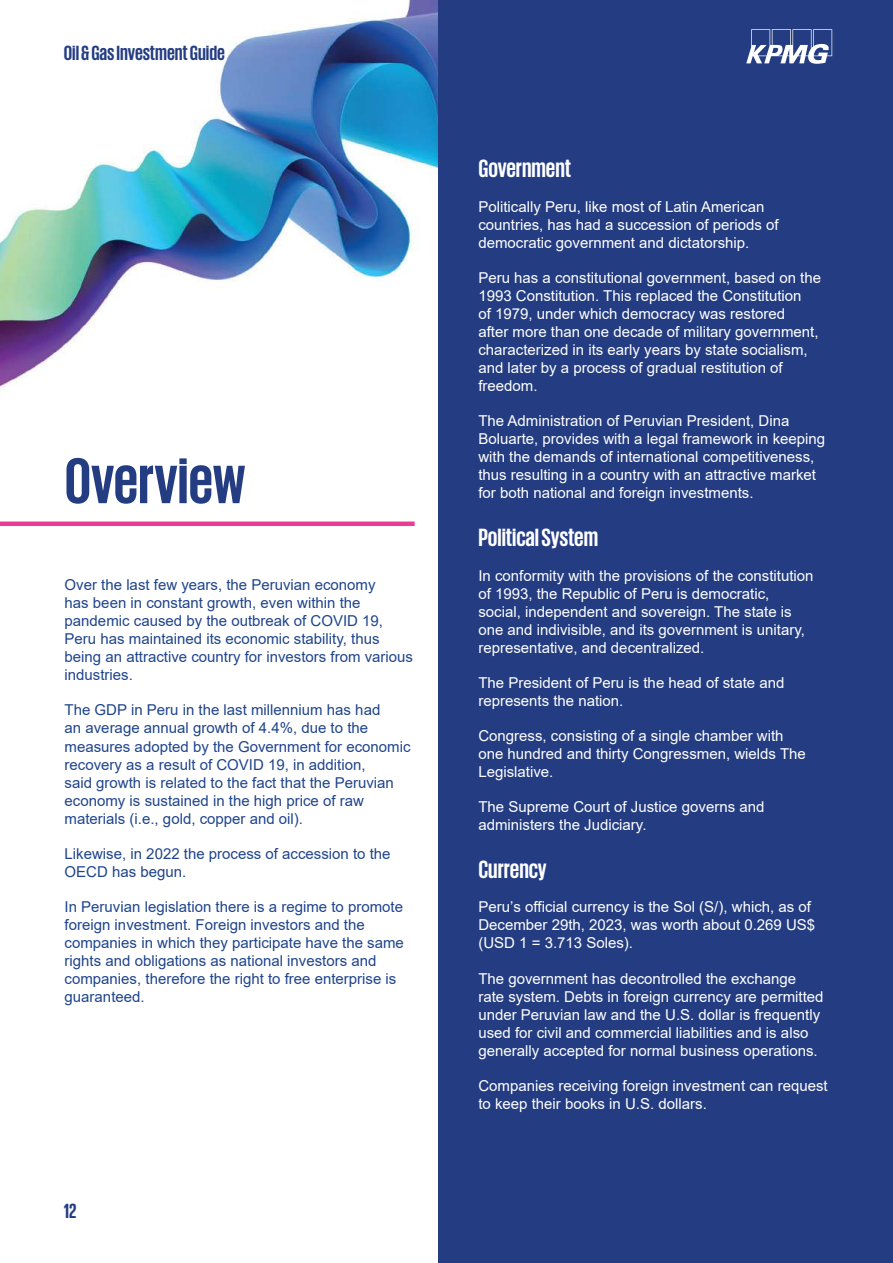
<style>
.page{position:relative;width:893px;height:1263px;background:#fff}
.page>*{position:absolute;margin:0;border:0;box-sizing:border-box;transform-origin:0 0}
.t1{font:700 66px "KPMG";color:#243d82}
.t2{font:700 25.5px "KPMG";color:#fff}
.t3{font:700 21px "KPMG";color:#243d82}
.t4{font:15px/18px "Arial";color:#fff}
.t5{font:15px/18px "Arial";color:#1f448c}
</style>
<div class="page">
<img style="left:0;top:0;width:439px;height:1263px">
<div style="left:439px;top:0;width:454px;height:1263px;background:#243d82"></div>
<div style="left:0;top:521px;width:415px;height:5px;background:#eb3c94"></div>
<svg style="left:746px;top:29px;width:86px;height:35px"></svg>
<h3 class="t3" style="left:64px;top:42px;width:163px">Oil &amp; Gas Investment Guide</h3>
<h1 class="t1" style="left:65px;top:448px;width:182px">Overview</h1>
<p class="t5" style="left:65px;top:576px;width:350px">Over the last few years, the Peruvian economy<br>has been in constant growth, even within the pandemic caused by the outbreak of COVID 19, Peru has maintained its economic stability, thus being an attractive country for investors from various industries.</p>
<p class="t5" style="left:65px;top:701px;width:347px">The GDP in Peru in the last millennium has had<br>an average annual growth of 4.4%, due to the measures adopted by the Government for economic recovery as a result of COVID 19, in addition,<br>said growth is related to the fact that the Peruvian economy is sustained in the high price of raw materials (i.e., gold, copper and oil).</p>
<p class="t5" style="left:65px;top:844px;width:327px">Likewise, in 2022 the process of accession to the<br>OECD has begun.</p>
<p class="t5" style="left:65px;top:897px;width:341px">In Peruvian legislation there is a regime to promote foreign investment. Foreign investors and the companies in which they participate have the same rights and obligations as national investors and companies, therefore the right to free enterprise is guaranteed.</p>
<h3 class="t3" style="left:64px;top:1201px;width:14px">12</h3>
<h2 class="t2" style="left:478px;top:156px;width:94px">Government</h2>
<p class="t4" style="left:478px;top:198px;width:302px">Politically Peru, like most of Latin American countries, has had a succession of periods of democratic government and dictatorship.</p>
<p class="t4" style="left:478px;top:269px;width:344px">Peru has a constitutional government, based on the 1993 Constitution. This replaced the Constitution<br>of 1979, under which democracy was restored<br>after more than one decade of military government, characterized in its early years by state socialism, and later by a process of gradual restitution of freedom.</p>
<p class="t4" style="left:478px;top:412px;width:348px">The Administration of Peruvian President, Dina Boluarte, provides with a legal framework in keeping with the demands of international competitiveness, thus resulting in a country with an attractive market for both national and foreign investments.</p>
<h2 class="t2" style="left:478px;top:525px;width:121px">Political System</h2>
<p class="t4" style="left:478px;top:567px;width:337px">In conformity with the provisions of the constitution of 1993, the Republic of Peru is democratic, social, independent and sovereign. The state is one and indivisible, and its government is unitary, representative, and decentralized.</p>
<p class="t4" style="left:478px;top:674px;width:308px">The President of Peru is the head of state and represents the nation.</p>
<p class="t4" style="left:478px;top:727px;width:329px">Congress, consisting of a single chamber with one hundred and thirty Congressmen, wields The<br>Legislative.</p>
<p class="t4" style="left:478px;top:798px;width:287px">The Supreme Court of Justice governs and administers the Judiciary.</p>
<h2 class="t2" style="left:478px;top:856px;width:70px">Currency</h2>
<p class="t4" style="left:478px;top:897px;width:338px">Peru’s official currency is the Sol (S/), which, as of<br>December 29th, 2023, was worth about 0.269 US$ (USD 1 = 3.713 Soles).</p>
<p class="t4" style="left:478px;top:969px;width:347px">The government has decontrolled the exchange rate system. Debts in foreign currency are permitted under Peruvian law and the U.S. dollar is frequently used for civil and commercial liabilities and is also generally accepted for normal business operations.</p>
<p class="t4" style="left:478px;top:1076px;width:351px">Companies receiving foreign investment can request to keep their books in U.S. dollars.</p>
</div>
